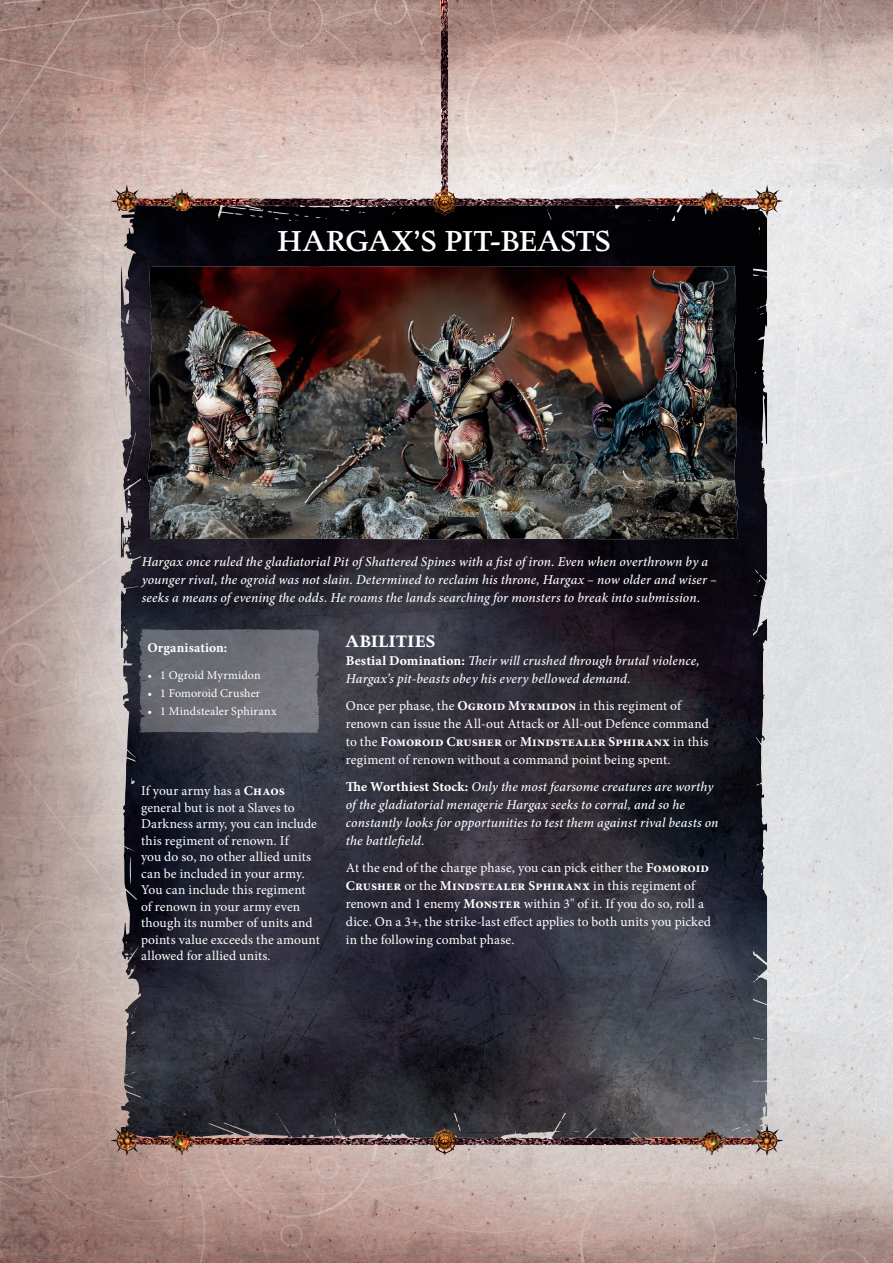
<style>
.page{position:relative;width:893px;height:1263px;background:#fff}
.page>*{position:absolute;margin:0;border:0;box-sizing:border-box;transform-origin:0 0}
.t1{font:500 30px "Figural Std";letter-spacing:.005em;color:#fff}
.t2{font:700 17.25px "Figural Std";letter-spacing:.015em;color:#fff}
.t3{font:13.5px/16.5px "Minion Pro";letter-spacing:.005em;color:#fff}
.t4{font:italic 500 13.5px/18px "Minion Pro";letter-spacing:.01em;color:#fff}
.t5{font:700 13.5px "Minion Pro";color:#fff}
.t6{font:12px "Minion Pro";letter-spacing:.01em;color:#fff}
.s1{font-weight:700}
.s2{font-family:"Minion Pro Bold Capt";font-weight:400;font-style:normal}
</style>
<div class="page">
<img style="left:0;top:0;width:893px;height:1263px">
<img style="left:208px;top:211px;width:238px;height:7px">
<img style="left:142px;top:221px;width:610px;height:891px">
<img style="left:147px;top:266px;width:592px;height:273px">
<img style="left:107px;top:178px;width:323px;height:33px">
<img style="left:446px;top:181px;width:341px;height:40px">
<img style="left:423px;top:0;width:40px;height:199px">
<img style="left:430px;top:187px;width:29px;height:30px">
<img style="left:107px;top:1120px;width:680px;height:40px">
<img style="left:430px;top:1126px;width:29px;height:30px">
<svg style="left:139px;top:629px;width:180px;height:104px;background:#6c6d74"></svg>
<h1 class="t1" style="left:277px;top:223px;width:335px">HARGAX’S PIT-BEASTS</h1>
<p class="t4" style="left:142px;top:553px;width:577px">Hargax once ruled the gladiatorial Pit of Shattered Spines with a fist of iron. Even when overthrown by a younger rival, the ogroid was not slain. Determined to reclaim his throne, Hargax – now older and wiser – seeks a means of evening the odds. He roams the lands searching for monsters to break into submission.</p>
<p class="t5" style="left:147px;top:638px;width:81px">Organisation:</p>
<p class="t6" style="left:147px;top:667px;width:115px">• 1 Ogroid Myrmidon</p>
<p class="t6" style="left:147px;top:685px;width:114px">• 1 Fomoroid Crusher</p>
<p class="t6" style="left:147px;top:703px;width:131px">• 1 Mindstealer Sphiranx</p>
<p class="t3" style="left:141px;top:783px;width:180px">If your army has a <span class="s1">Chaos </span>general but is not a Slaves to<br>Darkness army, you can include this regiment of renown. If<br>you do so, no other allied units can be included in your army.<br>You can include this regiment<br>of renown in your army even though its number of units and points value exceeds the amount allowed for allied units.</p>
<p class="t2" style="left:346px;top:631px;width:91px">ABILITIES</p>
<p class="t4" style="left:346px;top:652px;width:355px"><span class="s2">Bestial Domination:</span> Their will crushed through brutal violence,<br>Hargax’s pit-beasts obey his every bellowed demand.</p>
<p class="t3" style="left:346px;top:697px;width:365px;line-height:18px">Once per phase, the <span class="s1">Ogroid Myrmidon</span> in this regiment of renown can issue the All-out Attack or All-out Defence command to the <span class="s1">Fomoroid Crusher</span> or <span class="s1">Mindstealer Sphiranx</span> in this regiment of renown without a command point being spent.</p>
<p class="t4" style="left:346px;top:778px;width:374px"><span class="s2">The Worthiest Stock:</span> Only the most fearsome creatures are worthy of the gladiatorial menagerie Hargax seeks to corral, and so he constantly looks for opportunities to test them against rival beasts on the battlefield.</p>
<p class="t3" style="left:346px;top:859px;width:367px;line-height:18px">At the end of the charge phase, you can pick either the <span class="s1">Fomoroid Crusher</span> or the <span class="s1">Mindstealer Sphiranx</span> in this regiment of renown and 1 enemy <span class="s1">Monster</span> within 3" of it. If you do so, roll a dice. On a 3+, the strike-last effect applies to both units you picked in the following combat phase.</p>
</div>
